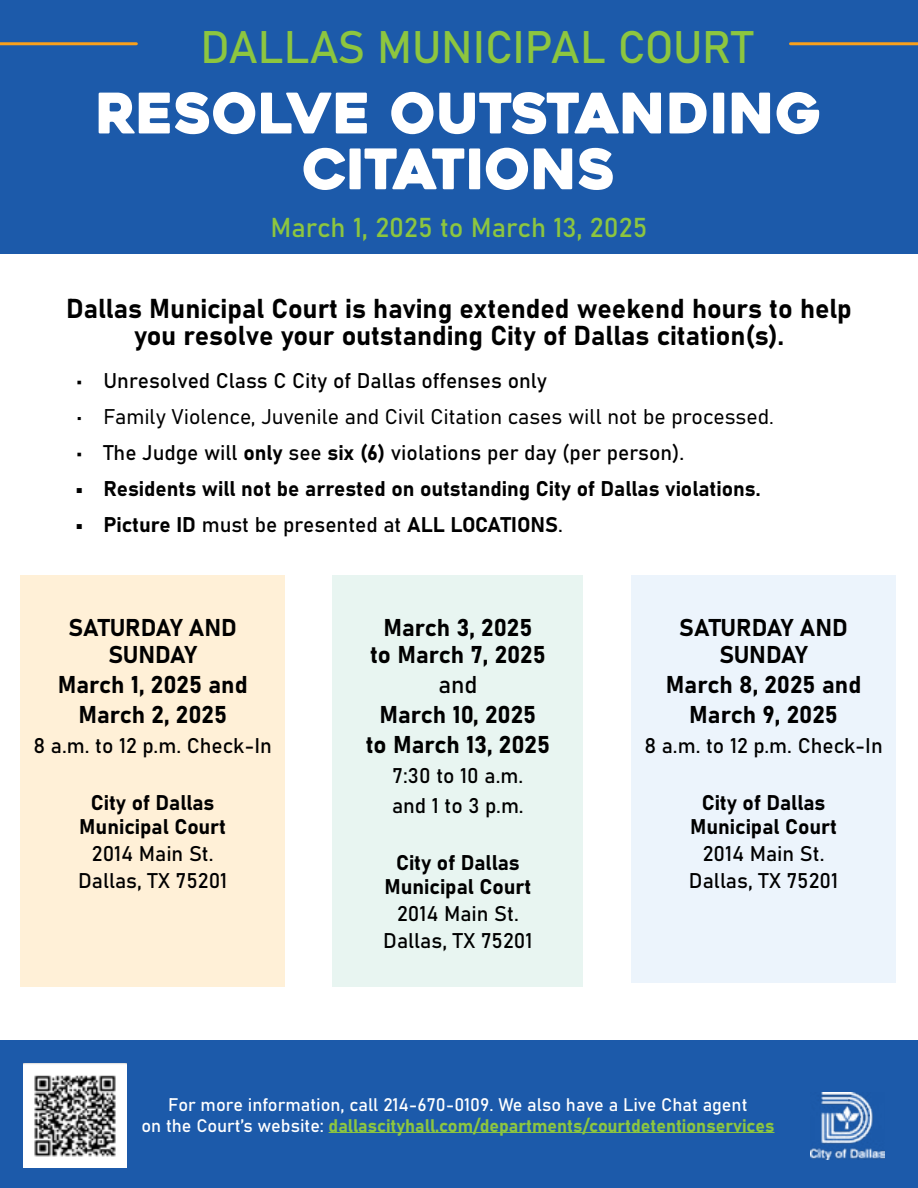
<style>
.page{position:relative;width:918px;height:1188px;background:#fff}
.page>*{position:absolute;margin:0;border:0;box-sizing:border-box;transform-origin:0 0}
.t1{font:55.8px/55.8px "Heavitas";color:#fff;text-align:center}
.t2{font:45px "Bahnschrift";color:#8dc63f}
.t3{font:27px/27px "Bahnschrift";color:#000;text-align:center}
.t4{font:27px "Bahnschrift";color:#8dc63f}
.t5{font:24px/30px "Bahnschrift";color:#000;text-align:center}
.t6{font:21px/24px "Bahnschrift";color:#000;text-align:center}
.t7{font:18px/21px "Bahnschrift";color:#fff;text-align:center}
.s1{color:#8dc640}
</style>
<div class="page">
<div style="left:333px;top:575px;width:250px;height:411px;background:#e8f5f1"></div>
<div style="left:0;top:0;width:918px;height:253px;background:#1c5aaa"></div>
<hr style="left:790px;top:42px;width:128px;height:3px;background:#f9a01b">
<hr style="left:0;top:42px;width:136px;height:3px;background:#f9a01b">
<div style="left:631px;top:575px;width:265px;height:408px;background:#ecf4fc"></div>
<div style="left:20px;top:575px;width:265px;height:411px;background:#fff0d7"></div>
<div style="left:0;top:1040px;width:918px;height:148px;background:#1c5aaa"></div>
<img style="left:811px;top:1093px;width:73px;height:67px">
<hr style="left:329px;top:1132px;width:445px;height:1px;background:#8dc640">
<img style="left:24px;top:1063px;width:102px;height:105px">
<h2 class="t2" style="left:201px;top:13px;width:554px">DALLAS MUNICIPAL COURT</h2>
<h1 class="t1" style="left:96px;top:86px;width:728px">RESOLVE OUTSTANDING<br>CITATIONS</h1>
<p class="t4" style="left:271px;top:207px;width:378px">March 1, 2025 to March 13, 2025</p>
<p class="t3" style="left:66px;top:293px;width:787px">Dallas Municipal Court is having extended weekend hours to help you resolve your outstanding City of Dallas citation(s).</p>
<p class="t6" style="left:76px;top:367px;width:472px">• Unresolved Class C City of Dallas offenses only</p>
<p class="t6" style="left:76px;top:403px;width:699px">• Family Violence, Juvenile and Civil Citation cases will not be processed.</p>
<p class="t6" style="left:76px;top:439px;width:609px">• The Judge will only see six (6) violations per day (per person).</p>
<p class="t6" style="left:76px;top:475px;width:686px">• Residents will not be arrested on outstanding City of Dallas violations.</p>
<p class="t6" style="left:76px;top:511px;width:488px">• Picture ID must be presented at ALL LOCATIONS.</p>
<p class="t5" style="left:68px;top:613px;width:170px;line-height:27px">SATURDAY AND<br>SUNDAY</p>
<p class="t5" style="left:58px;top:668px;width:191px">March 1, 2025 and<br>March 2, 2025</p>
<p class="t6" style="left:33px;top:733px;width:240px">8 a.m. to 12 p.m. Check-In</p>
<p class="t6" style="left:79px;top:790px;width:148px">City of Dallas<br>Municipal Court</p>
<p class="t6" style="left:78px;top:839px;width:151px;line-height:27px">2014 Main St.<br>Dallas, TX 75201</p>
<p class="t5" style="left:370px;top:613px;width:177px;line-height:27px">March 3, 2025 to March 7, 2025</p>
<p class="t5" style="left:366px;top:668px;width:186px">and<br>March 10, 2025<br>to March 13, 2025</p>
<p class="t6" style="left:392px;top:760px;width:133px;line-height:30px;text-align:left">7:30 to 10 a.m. and 1 to 3 p.m.</p>
<p class="t6" style="left:385px;top:850px;width:148px">City of Dallas<br>Municipal Court</p>
<p class="t6" style="left:383px;top:899px;width:151px;line-height:27px">2014 Main St.<br>Dallas, TX 75201</p>
<p class="t5" style="left:679px;top:613px;width:170px;line-height:27px">SATURDAY AND<br>SUNDAY</p>
<p class="t5" style="left:666px;top:668px;width:197px">March 8, 2025 and<br>March 9, 2025</p>
<p class="t6" style="left:644px;top:733px;width:240px">8 a.m. to 12 p.m. Check-In</p>
<p class="t6" style="left:690px;top:790px;width:148px">City of Dallas<br>Municipal Court</p>
<p class="t6" style="left:689px;top:839px;width:151px;line-height:27px">2014 Main St.<br>Dallas, TX 75201</p>
<p class="t7" style="left:141px;top:1093px;width:635px">For more information, call 214-670-0109. We also have a Live Chat agent<br>on the Court’s website: <span class="s1">dallascityhall.com/departments/courtdetentionservices</span></p>
</div>
